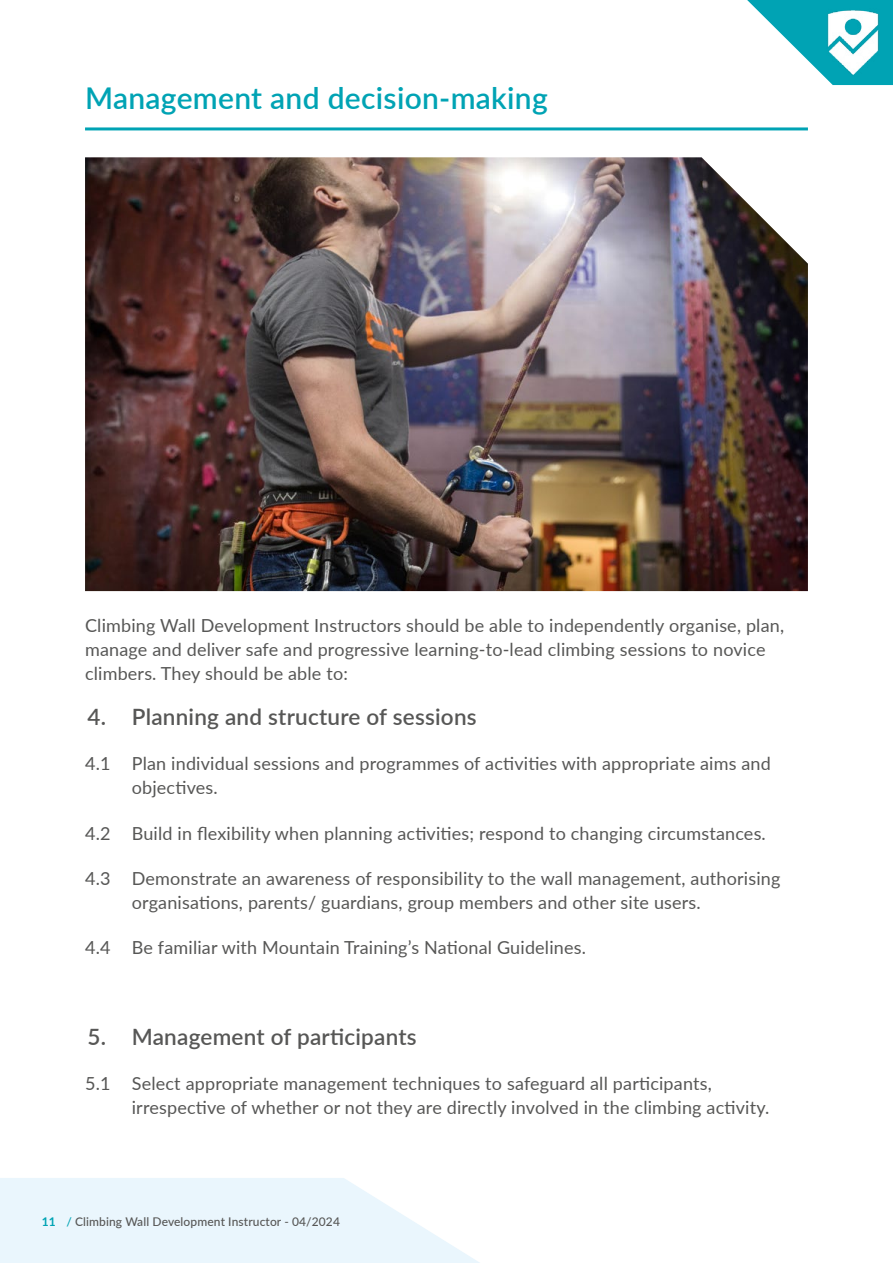
<style>
.page{position:relative;width:893px;height:1263px;background:#fff}
.page>*{position:absolute;margin:0;border:0;box-sizing:border-box;transform-origin:0 0}
.t1{font:600 30px "Lato";letter-spacing:.01em;color:#00a3b4}
.t2{font:600 22.5px "Lato";letter-spacing:.01em;color:#575756}
.t3{font:18px/24px "Lato";letter-spacing:.01em;color:#575756}
.t4{font:500 12px "Lato";letter-spacing:.01em;color:#575756}
.s1{font-weight:700;color:#00a3b4}
.s2{color:#00a3b4}
</style>
<div class="page">
<svg style="left:0;top:1178px;width:480px;height:85px;background:#ecf7fd"></svg>
<svg style="left:747px;top:0;width:146px;height:85px"></svg>
<img style="left:826px;top:8px;width:53px;height:69px">
<hr style="left:85px;top:127px;width:723px;height:3px;background:#00a3b4">
<img style="left:85px;top:157px;width:723px;height:434px">
<h1 class="t1" style="left:85px;top:76px;width:464px">Management and decision-making</h1>
<p class="t3" style="left:85px;top:612px;width:701px">Climbing Wall Development Instructors should be able to independently organise, plan, manage and deliver safe and progressive learning-to-lead climbing sessions to novice climbers. They should be able to:</p>
<p class="t2" style="left:87px;top:700px;width:391px">4. Planning and structure of sessions</p>
<p class="t3" style="left:132px;top:751px;width:641px;text-indent:-47px">4.1 Plan individual sessions and programmes of activities with appropriate aims and objectives.</p>
<p class="t3" style="left:85px;top:820px;width:682px">4.2 Build in flexibility when planning activities; respond to changing circumstances.</p>
<p class="t3" style="left:132px;top:865px;width:650px;text-indent:-47px">4.3 Demonstrate an awareness of responsibility to the wall management, authorising organisations, parents/ guardians, group members and other site users.</p>
<p class="t3" style="left:85px;top:935px;width:502px">4.4 Be familiar with Mountain Training’s National Guidelines.</p>
<p class="t2" style="left:87px;top:1020px;width:331px">5. Management of participants</p>
<p class="t3" style="left:132px;top:1070px;width:639px;text-indent:-47px">5.1 Select appropriate management techniques to safeguard all participants, irrespective of whether or not they are directly involved in the climbing activity.</p>
<p class="t4" style="left:42px;top:1213px;width:300px"><span class="s1">11</span> <span class="s2">/</span> Climbing Wall Development Instructor - 04/2024</p>
</div>
